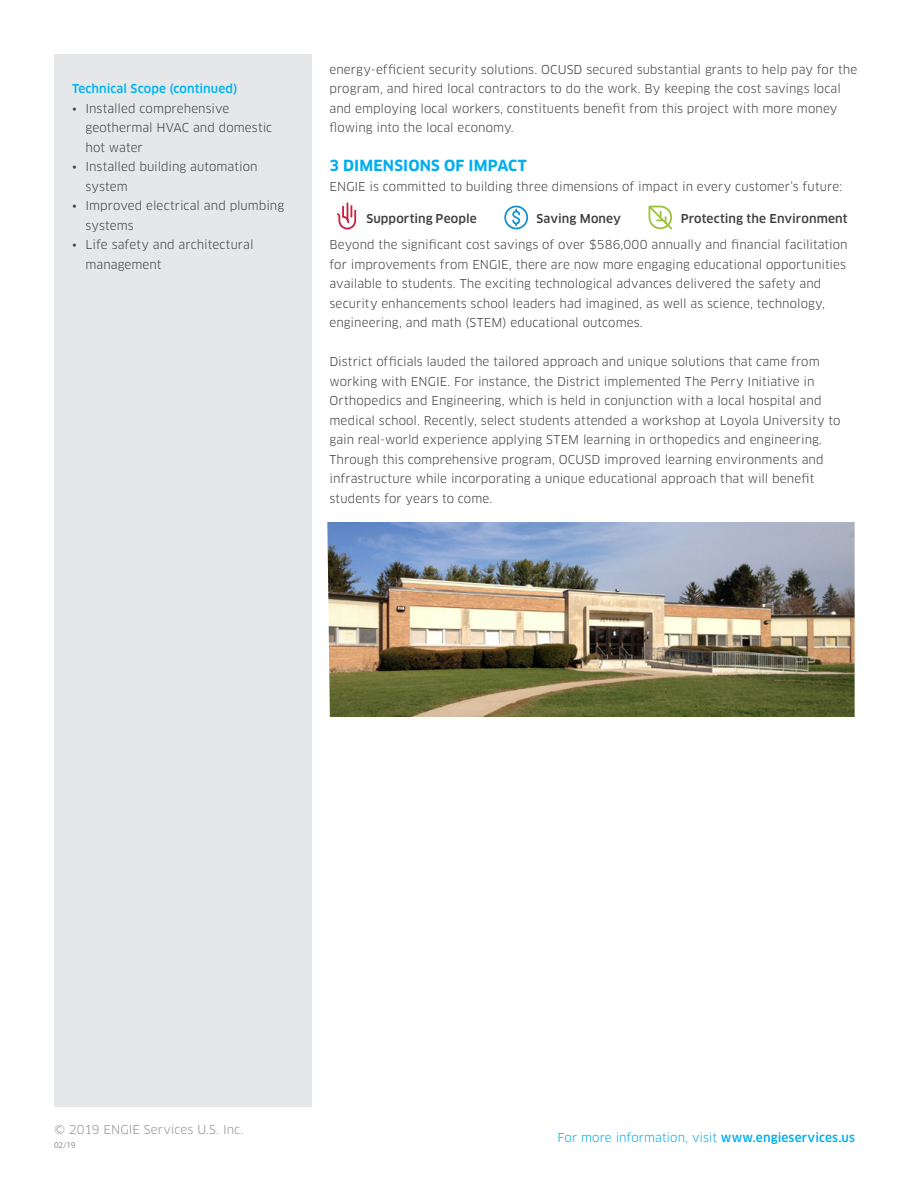
<style>
.page{position:relative;width:918px;height:1188px;background:#fff}
.page>*{position:absolute;margin:0;border:0;box-sizing:border-box;transform-origin:0 0}
.t1{font:700 15px "Clan OT";letter-spacing:.01em;color:#00aeef}
.t2{font:12px/19.5px "Clan OT";letter-spacing:.005em;color:#414042}
.t3{font:500 12px "Clan OT";letter-spacing:.01em;color:#414042}
.t4{font:12px "Clan OT";color:#00aeef}
.t5{font:12px "Clan OT";letter-spacing:.005em;color:#939598}
.t6{font:500 12px "Clan OT";letter-spacing:.01em;color:#00b3f0}
.t7{font:9px "Myriad Pro";color:#939598}
.s1{font-weight:500}
</style>
<div class="page">
<div style="left:54px;top:54px;width:258px;height:1053px;background:#e6e7e8"></div>
<svg style="left:337px;top:202px;width:19px;height:28px"></svg>
<svg style="left:504px;top:206px;width:24px;height:23px"></svg>
<svg style="left:649px;top:206px;width:23px;height:23px"></svg>
<img style="left:327px;top:522px;width:528px;height:195px">
<p class="t6" style="left:72px;top:82px;width:167px">Technical Scope (continued)</p>
<p class="t2" style="left:86px;top:98px;width:188px;text-indent:-14px">• Installed comprehensive geothermal HVAC and domestic hot water</p>
<p class="t2" style="left:86px;top:157px;width:174px;text-indent:-14px">• Installed building automation system</p>
<p class="t2" style="left:86px;top:196px;width:200px;text-indent:-14px">• Improved electrical and plumbing systems</p>
<p class="t2" style="left:86px;top:235px;width:170px;text-indent:-14px">• Life safety and architectural management</p>
<p class="t2" style="left:329px;top:59px;width:529px">energy-efficient security solutions. OCUSD secured substantial grants to help pay for the program, and hired local contractors to do the work. By keeping the cost savings local and employing local workers, constituents benefit from this project with more money flowing into the local economy.</p>
<p class="t1" style="left:329px;top:157px;width:199px">3 DIMENSIONS OF IMPACT</p>
<p class="t2" style="left:329px;top:176px;width:514px">ENGIE is committed to building three dimensions of impact in every customer’s future:</p>
<p class="t3" style="left:366px;top:212px;width:112px">Supporting People</p>
<p class="t3" style="left:536px;top:212px;width:86px">Saving Money</p>
<p class="t3" style="left:681px;top:212px;width:168px">Protecting the Environment</p>
<p class="t2" style="left:329px;top:235px;width:520px">Beyond the significant cost savings of over $586,000 annually and financial facilitation for improvements from ENGIE, there are now more engaging educational opportunities available to students. The exciting technological advances delivered the safety and security enhancements school leaders had imagined, as well as science, technology, engineering, and math (STEM) educational outcomes.</p>
<p class="t2" style="left:329px;top:352px;width:512px">District officials lauded the tailored approach and unique solutions that came from working with ENGIE. For instance, the District implemented The Perry Initiative in Orthopedics and Engineering, which is held in conjunction with a local hospital and medical school. Recently, select students attended a workshop at Loyola University to gain real-world experience applying STEM learning in orthopedics and engineering.<br>Through this comprehensive program, OCUSD improved learning environments and infrastructure while incorporating a unique educational approach that will benefit students for years to come.</p>
<p class="t5" style="left:54px;top:1122px;width:191px">© 2019 ENGIE Services U.S. Inc.</p>
<p class="t7" style="left:54px;top:1140px;width:23px">02/19</p>
<p class="t4" style="left:557px;top:1130px;width:299px">For more information, visit <span class="s1">www.engieservices.us</span></p>
</div>
